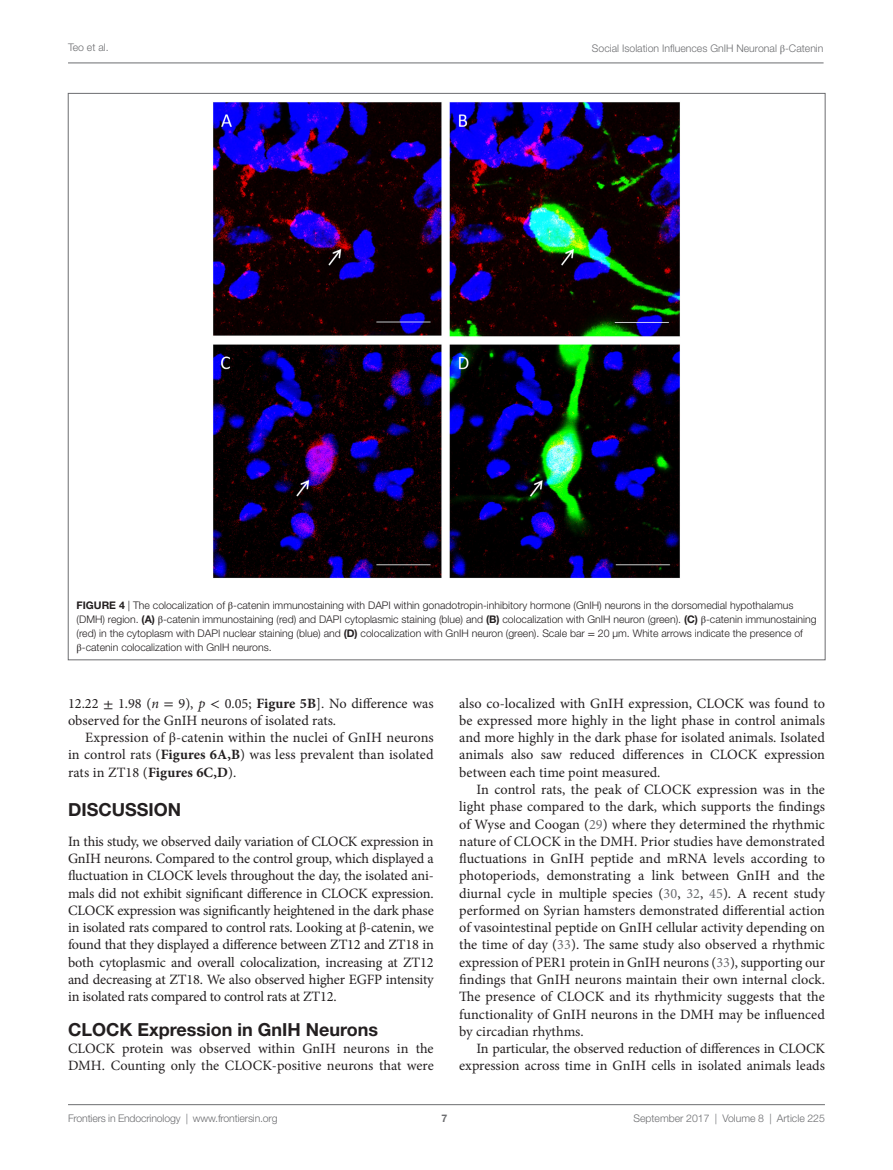
<style>
.page{position:relative;width:893px;height:1170px;background:#fff}
.page>*{position:absolute;margin:0;border:0;box-sizing:border-box;transform-origin:0 0}
.t1{font:700 18px "Helvetica Neue LT Std";color:#231f20}
.t2{font:14.25px/17.2px "Minion Pro";letter-spacing:-.005em;color:#231f20;text-align:justify}
.t3{font:300 10.5px/14.2px "Helvetica Neue LT Std";color:#231f20}
.t4{font:300 10.5px "Helvetica Neue LT Std";color:#6c6d70}
.t5{font:700 10.5px "Helvetica Neue LT Std";color:#6c6d70}
.s1{font-family:"STIX General";font-weight:400}
.s2{font-weight:700}
.s3{font-family:"STIX General"}
.s4{font-style:italic}
.s5{color:#6c6d70}
</style>
<div class="page">
<img style="left:213px;top:102px;width:467px;height:476px">
<hr style="left:68px;top:1104px;width:757px;height:1px;background:#6c6d70">
<hr style="left:68px;top:63px;width:755px;height:1px;background:#6c6d70">
<p class="t4" style="left:68px;top:41px;width:42px">Teo et al.</p>
<p class="t4" style="left:592px;top:42px;width:233px">Social Isolation Influences GnIH Neuronal <span class="s1">β</span>-Catenin</p>
<p class="t3" style="left:77px;top:597px;width:741px"><span class="s2">Figure 4</span> | The colocalization of <span class="s1">β</span>-catenin immunostaining with DAPI within gonadotropin-inhibitory hormone (GnIH) neurons in the dorsomedial hypothalamus (DMH) region. <span class="s2">(A)</span> <span class="s1">β</span>-catenin immunostaining (red) and DAPI cytoplasmic staining (blue) and <span class="s2">(B)</span> colocalization with GnIH neuron (green). <span class="s2">(C)</span> <span class="s1">β</span>-catenin immunostaining (red) in the cytoplasm with DAPI nuclear staining (blue) and <span class="s2">(D)</span> colocalization with GnIH neuron (green). Scale bar <span class="s1">=</span> 20 µm. White arrows indicate the presence of <span class="s1">β</span>-catenin colocalization with GnIH neurons.</p>
<p class="t2" style="left:68px;top:694px;width:367px">12.22 <span class="s3">±</span> 1.98 (<span class="s4">n</span> <span class="s3">=</span> 9), <span class="s4">p</span> <span class="s3">&lt;</span> 0.05; <span class="s2">Figure 5B</span>]. No difference was observed for the GnIH neurons of isolated rats.</p>
<p class="t2" style="left:68px;top:729px;width:367px;text-indent:17px">Expression of <span class="s3">β</span>-catenin within the nuclei of GnIH neurons in control rats (<span class="s2">Figures 6A,B</span>) was less prevalent than isolated rats in ZT18 (<span class="s2">Figures 6C,D</span>).</p>
<p class="t1" style="left:68px;top:798px;width:112px">DISCUSSION</p>
<p class="t2" style="left:68px;top:832px;width:367px">In this study, we observed daily variation of CLOCK expression in GnIH neurons. Compared to the control group, which displayed a fluctuation in CLOCK levels throughout the day, the isolated ani&shy;mals did not exhibit significant difference in CLOCK expression.<br>CLOCK expression was significantly heightened in the dark phase in isolated rats compared to control rats. Looking at <span class="s3">β</span>-catenin, we found that they displayed a difference between ZT12 and ZT18 in both cytoplasmic and overall colocalization, increasing at ZT12 and decreasing at ZT18. We also observed higher EGFP intensity in isolated rats compared to control rats at ZT12.</p>
<p class="t1" style="left:68px;top:1017px;width:312px">CLOCK Expression in GnIH Neurons</p>
<p class="t2" style="left:68px;top:1039px;width:367px">CLOCK protein was observed within GnIH neurons in the<br>DMH. Counting only the CLOCK-positive neurons that were</p>
<p class="t2" style="left:459px;top:694px;width:367px">also co-localized with GnIH expression, CLOCK was found to be expressed more highly in the light phase in control animals and more highly in the dark phase for isolated animals. Isolated animals also saw reduced differences in CLOCK expression between each time point measured.</p>
<p class="t2" style="left:459px;top:780px;width:367px;text-indent:17px">In control rats, the peak of CLOCK expression was in the light phase compared to the dark, which supports the findings of Wyse and Coogan (<span class="s5">29</span>) where they determined the rhythmic nature of CLOCK in the DMH. Prior studies have demonstrated fluctuations in GnIH peptide and mRNA levels according to photoperiods, demonstrating a link between GnIH and the diurnal cycle in multiple species (<span class="s5">30</span>, <span class="s5">32</span>, <span class="s5">45</span>). A recent study performed on Syrian hamsters demonstrated differential action of vasointestinal peptide on GnIH cellular activity depending on the time of day (<span class="s5">33</span>). The same study also observed a rhythmic expression of PER1 protein in GnIH neurons (<span class="s5">33</span>), supporting our findings that GnIH neurons maintain their own internal clock.<br>The presence of CLOCK and its rhythmicity suggests that the functionality of GnIH neurons in the DMH may be influenced by circadian rhythms.</p>
<p class="t2" style="left:459px;top:1039px;width:367px;text-align:right">In particular, the observed reduction of differences in CLOCK expression across time in GnIH cells in isolated animals leads</p>
<p class="t4" style="left:68px;top:1111px;width:211px">Frontiers in Endocrinology | www.frontiersin.org</p>
<p class="t4" style="left:633px;top:1111px;width:193px">September 2017 | Volume 8 | Article 225</p>
<p class="t5" style="left:441px;top:1111px;width:7px">7</p>
</div>
